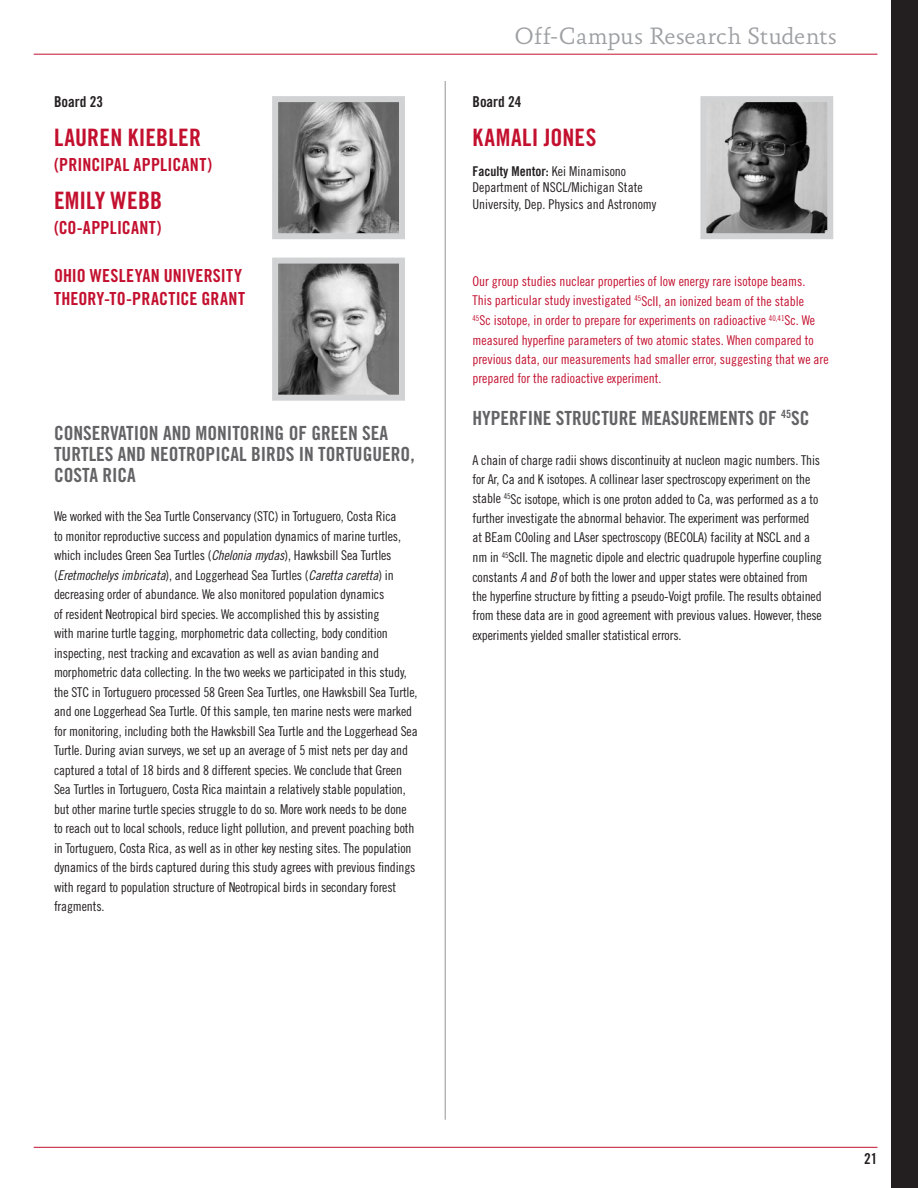
<style>
.page{position:relative;width:918px;height:1188px;background:#fff}
.page>*{position:absolute;margin:0;border:0;box-sizing:border-box;transform-origin:0 0}
.t1{font:24px "Trade Gothic LT Std Bd Cn 20";letter-spacing:.01em;color:#c3102f}
.t2{font:300 24px "Absara OT";letter-spacing:-.01em;color:#9d9fa2}
.t3{font:19.5px/21px "Trade Gothic LT Std Bd Cn 20";color:#636366}
.t4{font:18px/22.5px "Trade Gothic LT Std Bd Cn 20";letter-spacing:.01em;color:#c3102f}
.t5{font:15px "Trade Gothic LT Std Bd Cn 20";color:#231f20}
.t6{font:13.5px/19.5px "Trade Gothic LT Std Cn 18";letter-spacing:-.01em;color:#231f20}
.t7{font:13.5px/19.5px "Trade Gothic LT Std Cn 18";color:#c3102f}
.t8{font:13.5px "Trade Gothic LT Std Cn 18 Obl";letter-spacing:-.01em;color:#231f20}
.t9{font:13.5px "Trade Gothic LT Std Bd Cn 20";color:#231f20}
.s1{font-family:"Trade Gothic LT Std Cn 18 Obl"}
.s2{font-family:"Trade Gothic LT Std Cn 18"}
</style>
<div class="page">
<hr style="left:34px;top:1147px;width:844px;height:1px;background:#c3102f">
<hr style="left:34px;top:54px;width:844px;height:1px;background:#c3102f">
<hr style="left:445px;top:81px;width:1px;height:1039px;background:#939598">
<div style="left:891px;top:0;width:27px;height:1188px;background:#231f20"></div>
<img style="left:279px;top:103px;width:119px;height:129px">
<div style="left:272px;top:96px;width:133px;height:143px;border:6px solid #d1d2d4"></div>
<img style="left:707px;top:103px;width:119px;height:129px">
<div style="left:700px;top:96px;width:133px;height:143px;border:6px solid #d1d2d4"></div>
<img style="left:279px;top:265px;width:119px;height:129px">
<div style="left:272px;top:258px;width:133px;height:143px;border:6px solid #d1d2d4"></div>
<p class="t5" style="left:54px;top:92px;width:51px">Board 23</p>
<h1 class="t1" style="left:54px;top:123px;width:149px">LAUREN KIEBLER</h1>
<h3 class="t4" style="left:54px;top:154px;width:160px">(PRINCIPAL APPLICANT)</h3>
<h1 class="t1" style="left:54px;top:186px;width:110px">EMILY WEBB</h1>
<h3 class="t4" style="left:54px;top:217px;width:109px">(CO-APPLICANT)</h3>
<h3 class="t4" style="left:54px;top:265px;width:193px">OHIO WESLEYAN UNIVERSITY<br>THEORY-TO-PRACTICE GRANT</h3>
<h2 class="t3" style="left:54px;top:422px;width:362px">CONSERVATION AND MONITORING OF GREEN SEA<br>TURTLES AND NEOTROPICAL BIRDS IN TORTUGUERO,<br>COSTA RICA</h2>
<p class="t6" style="left:54px;top:507px;width:349px">We worked with the Sea Turtle Conservancy (STC) in Tortuguero, Costa Rica to monitor reproductive success and population dynamics of marine turtles, which includes Green Sea Turtles (<span class="s1">Chelonia mydas</span>), Hawksbill Sea Turtles</p>
<p class="t8" style="left:54px;top:567px;width:341px"><span class="s2">(</span>Eretmochelys imbricata<span class="s2">), and Loggerhead Sea Turtles (</span>Caretta caretta<span class="s2">) in</span></p>
<p class="t6" style="left:54px;top:585px;width:365px">decreasing order of abundance. We also monitored population dynamics<br>of resident Neotropical bird species. We accomplished this by assisting<br>with marine turtle tagging, morphometric data collecting, body condition inspecting, nest tracking and excavation as well as avian banding and morphometric data collecting. In the two weeks we participated in this study, the STC in Tortuguero processed 58 Green Sea Turtles, one Hawksbill Sea Turtle, and one Loggerhead Sea Turtle. Of this sample, ten marine nests were marked for monitoring, including both the Hawksbill Sea Turtle and the Loggerhead Sea Turtle. During avian surveys, we set up an average of 5 mist nets per day and captured a total of 18 birds and 8 different species. We conclude that Green Sea Turtles in Tortuguero, Costa Rica maintain a relatively stable population, but other marine turtle species struggle to do so. More work needs to be done to reach out to local schools, reduce light pollution, and prevent poaching both in Tortuguero, Costa Rica, as well as in other key nesting sites. The population dynamics of the birds captured during this study agrees with previous findings with regard to population structure of Neotropical birds in secondary forest fragments.</p>
<h1 class="t2" style="left:515px;top:22px;width:324px">Off-Campus Research Students</h1>
<p class="t5" style="left:472px;top:92px;width:51px">Board 24</p>
<h1 class="t1" style="left:472px;top:123px;width:125px">KAMALI JONES</h1>
<p class="t9" style="left:472px;top:163px;width:155px">Faculty Mentor: <span class="s2">Kei Minamisono</span></p>
<p class="t6" style="left:472px;top:179px;width:185px;line-height:16.5px">Department of NSCL/Michigan State<br>University, Dep. Physics and Astronomy</p>
<p class="t7" style="left:472px;top:271px;width:358px">Our group studies nuclear properties of low energy rare isotope beams.<br>This particular study investigated <sup>45</sup>ScII, an ionized beam of the stable<br><sup>45</sup>Sc isotope, in order to prepare for experiments on radioactive <sup>40,41</sup>Sc. We measured hyperfine parameters of two atomic states. When compared to previous data, our measurements had smaller error, suggesting that we are prepared for the radioactive experiment.</p>
<h2 class="t3" style="left:472px;top:407px;width:339px">HYPERFINE STRUCTURE MEASUREMENTS OF <sup>45</sup>SC</h2>
<p class="t6" style="left:472px;top:450px;width:351px">A chain of charge radii shows discontinuity at nucleon magic numbers. This for Ar, Ca and K isotopes. A collinear laser spectroscopy experiment on the stable <sup>45</sup>Sc isotope, which is one proton added to Ca, was performed as a to further investigate the abnormal behavior. The experiment was performed at BEam COoling and LAser spectroscopy (BECOLA) facility at NSCL and a nm in <sup>45</sup>ScII. The magnetic dipole and electric quadrupole hyperfine coupling constants <span class="s1">A</span> and <span class="s1">B</span> of both the lower and upper states were obtained from the hyperfine structure by fitting a pseudo-Voigt profile. The results obtained from these data are in good agreement with previous values. However, these experiments yielded smaller statistical errors.</p>
<p class="t5" style="left:864px;top:1149px;width:15px">21</p>
</div>
